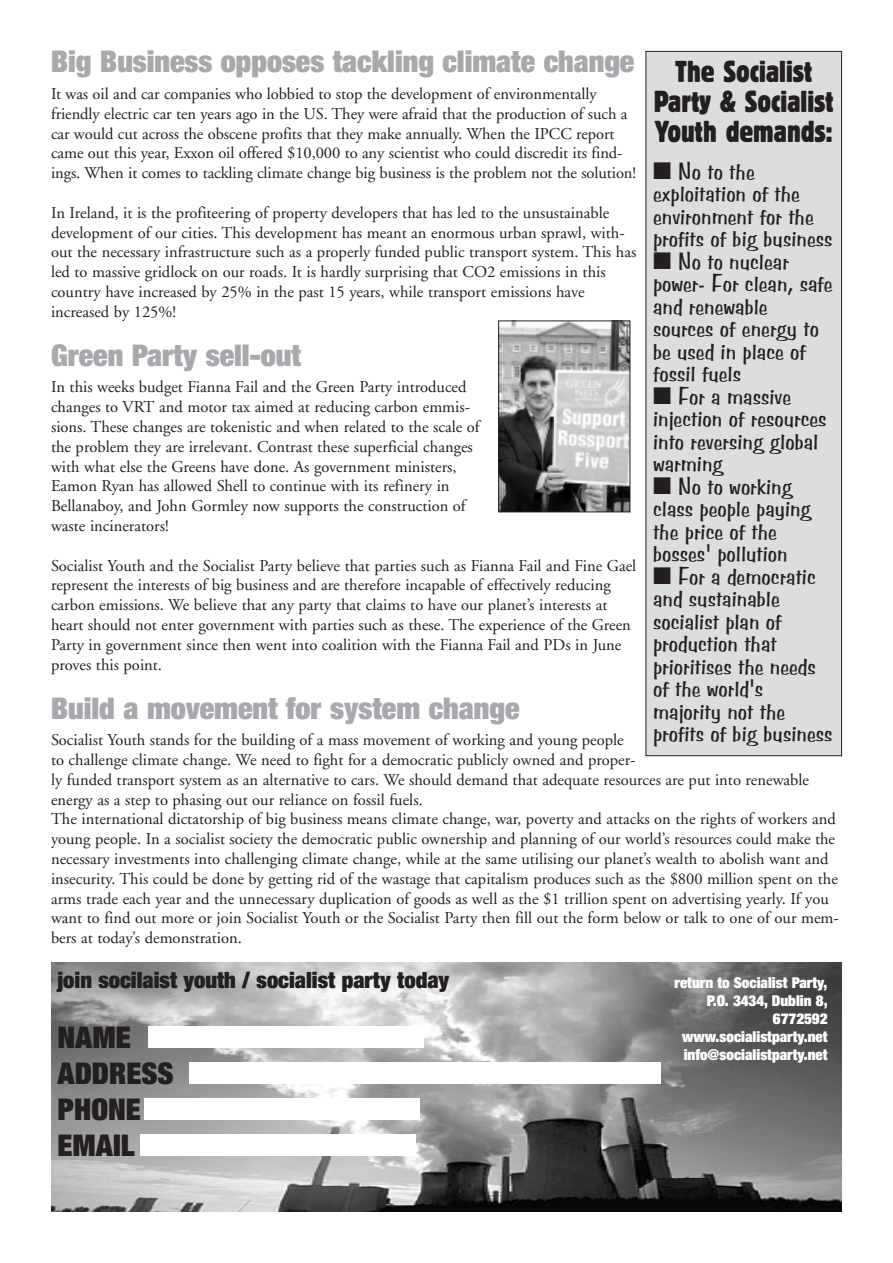
<style>
.page{position:relative;width:893px;height:1263px;background:#fff}
.page>*{position:absolute;margin:0;border:0;box-sizing:border-box;transform-origin:0 0}
.t1{font:900 expanded 30px "Helvetica Neue";color:#a8a9ad}
.t2{font:condensed 30px/30px "Block BE";color:#231f20;text-align:center}
.t3{font:900 expanded 30px/36px "Helvetica Neue";color:#231f20}
.t4{font:24px/22.5px "Benguiat Frisky";color:#231f20}
.t5{font:900 expanded 22.5px "Helvetica Neue";color:#231f20}
.t6{font:16.5px/19.8px "Adobe Garamond";color:#231f20}
.t7{font:900 expanded 15px/18px "Helvetica Neue";color:#fff;text-align:right}
</style>
<div class="page">
<img style="left:51px;top:963px;width:791px;height:249px">
<div style="left:646px;top:52px;width:195px;height:703px;background:#dcdddf"></div>
<div style="left:645px;top:51px;width:197px;height:705px;border:1px solid #231f20"></div>
<img style="left:500px;top:323px;width:128px;height:187px">
<div style="left:498px;top:321px;width:132px;height:191px;border:1px solid #231f20"></div>
<div style="left:149px;top:1026px;width:275px;height:21px;background:#fff"></div>
<div style="left:189px;top:1062px;width:472px;height:21px;background:#fff"></div>
<div style="left:144px;top:1098px;width:275px;height:21px;background:#fff"></div>
<div style="left:140px;top:1134px;width:275px;height:21px;background:#fff"></div>
<h1 class="t1" style="left:51px;top:51px;width:585px">Big Business opposes tackling climate change</h1>
<p class="t6" style="left:51px;top:85px;width:587px">It was oil and car companies who lobbied to stop the development of environmentally friendly electric car ten years ago in the US. They were afraid that the production of such a car would cut across the obscene profits that they make annually. When the IPCC report came out this year, Exxon oil offered $10,000 to any scientist who could discredit its find&shy;ings. When it comes to tackling climate change big business is the problem not the solution!</p>
<p class="t6" style="left:51px;top:204px;width:587px">In Ireland, it is the profiteering of property developers that has led to the unsustainable development of our cities. This development has meant an enormous urban sprawl, with&shy;out the necessary infrastructure such as a properly funded public transport system. This has led to massive gridlock on our roads. It is hardly surprising that CO2 emissions in this country have increased by 25% in the past 15 years, while transport emissions have increased by 125%!</p>
<h1 class="t1" style="left:51px;top:344px;width:251px">Green Party sell-out</h1>
<p class="t6" style="left:51px;top:379px;width:430px">In this weeks budget Fianna Fail and the Green Party introduced changes to VRT and motor tax aimed at reducing carbon emmis&shy;sions. These changes are tokenistic and when related to the scale of the problem they are irrelevant. Contrast these superficial changes with what else the Greens have done. As government ministers, Eamon Ryan has allowed Shell to continue with its refinery in Bellanaboy, and John Gormley now supports the construction of waste incinerators!</p>
<p class="t6" style="left:51px;top:557px;width:587px">Socialist Youth and the Socialist Party believe that parties such as Fianna Fail and Fine Gael represent the interests of big business and are therefore incapable of effectively reducing carbon emissions. We believe that any party that claims to have our planet’s interests at heart should not enter government with parties such as these. The experience of the Green Party in government since then went into coalition with the Fianna Fail and PDs in June proves this point.</p>
<h1 class="t1" style="left:51px;top:697px;width:470px">Build a movement for system change</h1>
<p class="t6" style="left:51px;top:731px;width:789px">Socialist Youth stands for the building of a mass movement of working and young people<br>to challenge climate change. We need to fight for a democratic publicly owned and proper-<br>ly funded transport system as an alternative to cars. We should demand that adequate resources are put into renewable energy as a step to phasing out our reliance on fossil fuels.<br>The international dictatorship of big business means climate change, war, poverty and attacks on the rights of workers and young people. In a socialist society the democratic public ownership and planning of our world’s resources could make the necessary investments into challenging climate change, while at the same utilising our planet’s wealth to abolish want and insecurity. This could be done by getting rid of the wastage that capitalism produces such as the $800 million spent on the arms trade each year and the unnecessary duplication of goods as well as the $1 trillion spent on advertising yearly. If you want to find out more or join Socialist Youth or the Socialist Party then fill out the form below or talk to one of our mem&shy;bers at today’s demonstration.</p>
<h1 class="t2" style="left:654px;top:56px;width:181px">The Socialist<br>Party &amp; Socialist<br>Youth demands:</h1>
<h2 class="t4" style="left:653px;top:159px;width:181px">■ No to the exploitation of the environment for the profits of big business</h2>
<h2 class="t4" style="left:653px;top:249px;width:181px">■ No to nuclear power- For clean, safe and renewable sources of energy to be used in place of fossil fuels</h2>
<h2 class="t4" style="left:653px;top:384px;width:175px">■ For a massive injection of resources into reversing global warming</h2>
<h2 class="t4" style="left:653px;top:474px;width:159px">■ No to working class people paying the price of the bosses' pollution</h2>
<h2 class="t4" style="left:653px;top:564px;width:181px">■ For a democratic and sustainable socialist plan of production that prioritises the needs of the world's majority not the profits of big business</h2>
<h3 class="t5" style="left:57px;top:972px;width:393px">join socilaist youth / socialist party today</h3>
<h1 class="t3" style="left:57px;top:1021px;width:118px">NAME<br>ADDRESS<br>PHONE<br>EMAIL</h1>
<p class="t7" style="left:674px;top:975px;width:155px">return to Socialist Party,<br>P.O. 3434, Dublin 8,<br>6772592 www.socialistparty.net info@socialistparty.net</p>
</div>
